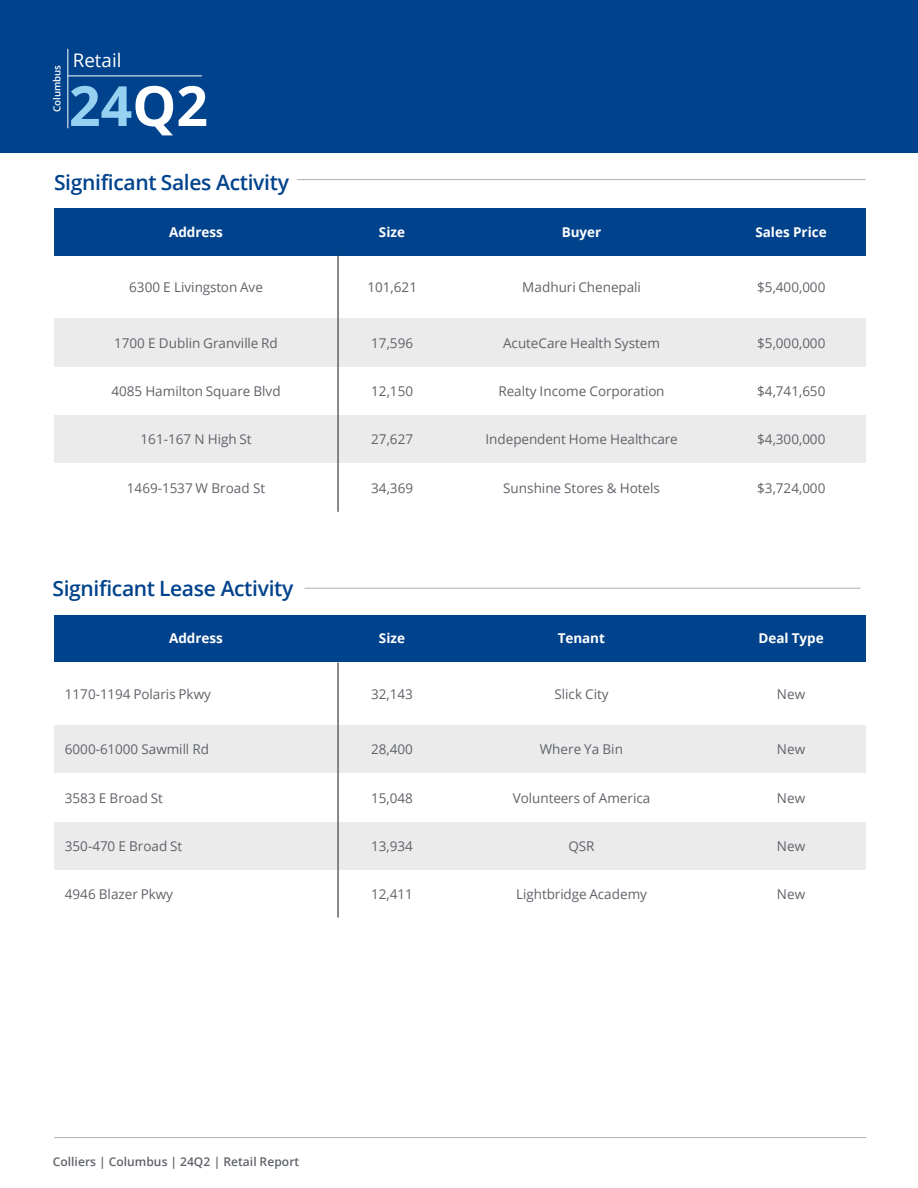
<style>
.page{position:relative;width:918px;height:1188px;background:#fff}
.page>*{position:absolute;margin:0;border:0;box-sizing:border-box;transform-origin:0 0}
.t1{font:700 55.5px "Open Sans";color:#96d1f2}
.t2{font:600 21px "Open Sans";letter-spacing:-.015em;color:#00428c}
.t3{font:18.75px "Open Sans";letter-spacing:-.005em;color:#fff}
.t4{font:13.5px "Open Sans";color:#5f6369}
.t5{font:700 13.5px "Open Sans";letter-spacing:-.005em;color:#fff}
.t6{font:600 12px "Open Sans";letter-spacing:.005em;color:#5f6369}
.t7{font:600 9.75px "Open Sans";color:#fff}
.s1{color:#fff}
</style>
<div class="page">
<hr style="left:54px;top:1137px;width:812px;height:1px;background:#adafb2">
<div style="left:0;top:0;width:918px;height:153px;background:#00428c"></div>
<hr style="left:68px;top:75px;width:134px;height:1px;background:#fff">
<hr style="left:67px;top:49px;width:1px;height:79px;background:#fff">
<div style="left:54px;top:208px;width:284px;height:48px;background:#00428c"></div>
<div style="left:338px;top:208px;width:108px;height:48px;background:#00428c"></div>
<div style="left:446px;top:208px;width:271px;height:48px;background:#00428c"></div>
<div style="left:717px;top:208px;width:149px;height:48px;background:#00428c"></div>
<div style="left:54px;top:319px;width:284px;height:48px;background:#ebebec"></div>
<div style="left:338px;top:319px;width:108px;height:48px;background:#ebebec"></div>
<div style="left:446px;top:319px;width:271px;height:48px;background:#ebebec"></div>
<div style="left:717px;top:319px;width:149px;height:48px;background:#ebebec"></div>
<div style="left:54px;top:415px;width:284px;height:49px;background:#ebebec"></div>
<div style="left:338px;top:415px;width:108px;height:49px;background:#ebebec"></div>
<div style="left:446px;top:415px;width:271px;height:49px;background:#ebebec"></div>
<div style="left:717px;top:415px;width:149px;height:49px;background:#ebebec"></div>
<hr style="left:337px;top:256px;width:2px;height:256px;background:#5f6369">
<hr style="left:305px;top:588px;width:555px;height:1px;background:#adafb2">
<hr style="left:297px;top:179px;width:569px;height:1px;background:#adafb2">
<div style="left:54px;top:615px;width:284px;height:47px;background:#00428c"></div>
<div style="left:338px;top:615px;width:108px;height:47px;background:#00428c"></div>
<div style="left:446px;top:615px;width:271px;height:47px;background:#00428c"></div>
<div style="left:717px;top:615px;width:149px;height:47px;background:#00428c"></div>
<div style="left:54px;top:725px;width:284px;height:49px;background:#ebebec"></div>
<div style="left:338px;top:725px;width:108px;height:49px;background:#ebebec"></div>
<div style="left:446px;top:725px;width:271px;height:49px;background:#ebebec"></div>
<div style="left:717px;top:725px;width:149px;height:49px;background:#ebebec"></div>
<div style="left:54px;top:822px;width:284px;height:48px;background:#ebebec"></div>
<div style="left:338px;top:822px;width:108px;height:48px;background:#ebebec"></div>
<div style="left:446px;top:822px;width:271px;height:48px;background:#ebebec"></div>
<div style="left:717px;top:822px;width:149px;height:48px;background:#ebebec"></div>
<hr style="left:337px;top:662px;width:2px;height:256px;background:#5f6369">
<p class="t7" style="left:50px;top:112px;width:49px;rotate:-90deg">Columbus</p>
<p class="t3" style="left:73px;top:47px;width:50px">Retail</p>
<p class="t1" style="left:69px;top:67px;width:141px">24<span class="s1">Q2</span></p>
<p class="t2" style="left:54px;top:168px;width:236px">Significant Sales Activity</p>
<p class="t5" style="left:169px;top:222px;width:55px">Address</p>
<p class="t5" style="left:379px;top:222px;width:28px">Size</p>
<p class="t5" style="left:562px;top:222px;width:41px">Buyer</p>
<p class="t5" style="left:756px;top:222px;width:73px">Sales Price</p>
<p class="t4" style="left:129px;top:278px;width:135px">6300 E Livingston Ave</p>
<p class="t4" style="left:367px;top:278px;width:51px">101,621</p>
<p class="t4" style="left:522px;top:278px;width:120px">Madhuri Chenepali</p>
<p class="t4" style="left:757px;top:278px;width:70px">$5,400,000</p>
<p class="t4" style="left:114px;top:334px;width:165px">1700 E Dublin Granville Rd</p>
<p class="t4" style="left:371px;top:334px;width:43px">17,596</p>
<p class="t4" style="left:503px;top:334px;width:158px">AcuteCare Health System</p>
<p class="t4" style="left:757px;top:334px;width:70px">$5,000,000</p>
<p class="t4" style="left:111px;top:382px;width:171px">4085 Hamilton Square Blvd</p>
<p class="t4" style="left:371px;top:382px;width:43px">12,150</p>
<p class="t4" style="left:498px;top:382px;width:168px">Realty Income Corporation</p>
<p class="t4" style="left:757px;top:382px;width:70px">$4,741,650</p>
<p class="t4" style="left:141px;top:430px;width:113px">161-167 N High St</p>
<p class="t4" style="left:371px;top:430px;width:43px">27,627</p>
<p class="t4" style="left:485px;top:430px;width:194px">Independent Home Healthcare</p>
<p class="t4" style="left:757px;top:430px;width:70px">$4,300,000</p>
<p class="t4" style="left:127px;top:478px;width:140px">1469-1537 W Broad St</p>
<p class="t4" style="left:371px;top:478px;width:43px">34,369</p>
<p class="t4" style="left:503px;top:478px;width:158px">Sunshine Stores &amp; Hotels</p>
<p class="t4" style="left:757px;top:478px;width:70px">$3,724,000</p>
<p class="t2" style="left:53px;top:574px;width:242px">Significant Lease Activity</p>
<p class="t5" style="left:169px;top:629px;width:55px">Address</p>
<p class="t5" style="left:379px;top:629px;width:28px">Size</p>
<p class="t5" style="left:558px;top:629px;width:49px">Tenant</p>
<p class="t5" style="left:759px;top:629px;width:67px">Deal Type</p>
<p class="t4" style="left:65px;top:684px;width:148px">1170-1194 Polaris Pkwy</p>
<p class="t4" style="left:371px;top:684px;width:43px">32,143</p>
<p class="t4" style="left:554px;top:685px;width:56px">Slick City</p>
<p class="t4" style="left:777px;top:685px;width:30px">New</p>
<p class="t4" style="left:65px;top:740px;width:146px">6000-61000 Sawmill Rd</p>
<p class="t4" style="left:371px;top:740px;width:43px">28,400</p>
<p class="t4" style="left:540px;top:740px;width:85px">Where Ya Bin</p>
<p class="t4" style="left:777px;top:740px;width:30px">New</p>
<p class="t4" style="left:65px;top:788px;width:100px">3583 E Broad St</p>
<p class="t4" style="left:371px;top:788px;width:43px">15,048</p>
<p class="t4" style="left:513px;top:788px;width:139px">Volunteers of America</p>
<p class="t4" style="left:777px;top:788px;width:30px">New</p>
<p class="t4" style="left:65px;top:837px;width:119px">350-470 E Broad St</p>
<p class="t4" style="left:371px;top:837px;width:43px">13,934</p>
<p class="t4" style="left:568px;top:837px;width:28px">QSR</p>
<p class="t4" style="left:777px;top:837px;width:30px">New</p>
<p class="t4" style="left:65px;top:884px;width:110px">4946 Blazer Pkwy</p>
<p class="t4" style="left:371px;top:884px;width:43px">12,411</p>
<p class="t4" style="left:516px;top:885px;width:133px">Lightbridge Academy</p>
<p class="t4" style="left:777px;top:885px;width:30px">New</p>
<p class="t6" style="left:53px;top:1154px;width:248px">Colliers | Columbus | 24Q2 | Retail Report</p>
</div>
